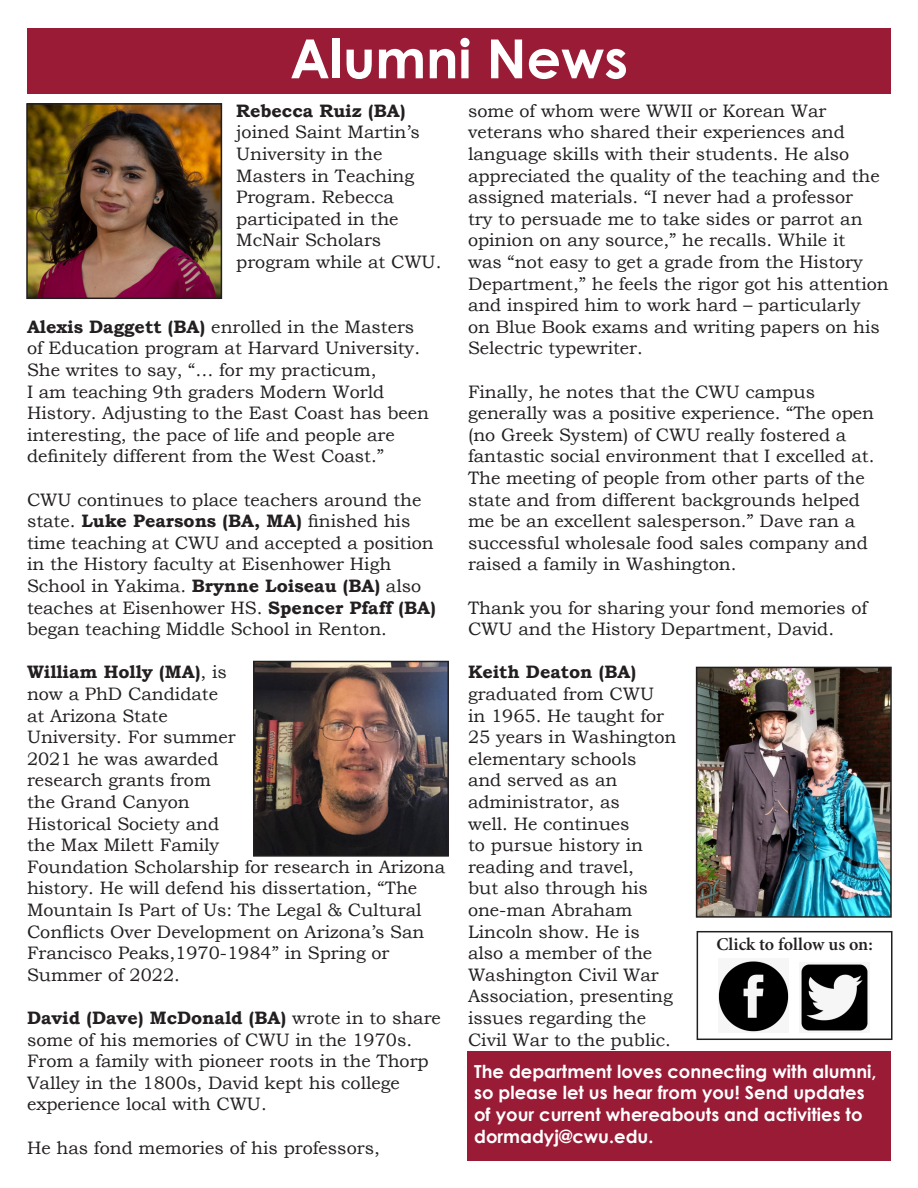
<style>
.page{position:relative;width:918px;height:1188px;background:#fff}
.page>*{position:absolute;margin:0;border:0;box-sizing:border-box;transform-origin:0 0}
.t1{font:700 54px "Century Gothic";color:#fff}
.t2{font:18px/21.6px "Bookman Old Style";color:#231f20}
.t3{font:700 18px/21.6px "Century Gothic";color:#fff}
.t4{font:600 18px "Minion Pro";color:#231f20}
.s1{font-weight:700}
</style>
<div class="page">
<div style="left:27px;top:29px;width:864px;height:65px;background:#991b36"></div>
<img style="left:29px;top:106px;width:190px;height:190px">
<div style="left:26px;top:103px;width:196px;height:196px;border:2px solid #231f20"></div>
<img style="left:256px;top:664px;width:190px;height:190px">
<div style="left:253px;top:661px;width:196px;height:196px;border:2px solid #231f20"></div>
<img style="left:699px;top:670px;width:190px;height:245px">
<div style="left:696px;top:667px;width:196px;height:251px;border:2px solid #231f20"></div>
<div style="left:468px;top:1052px;width:423px;height:109px;background:#991b36"></div>
<div style="left:697px;top:931px;width:195px;height:109px;border:2px solid #231f20"></div>
<img style="left:801px;top:964px;width:67px;height:67px">
<img style="left:718px;top:961px;width:70px;height:71px">
<p class="t1" style="left:290px;top:18px;width:340px">Alumni News</p>
<p class="t2" style="left:236px;top:100px;width:207px"><span class="s1">Rebecca Ruiz (BA) </span>joined Saint Martin’s<br>University in the<br>Masters in Teaching<br>Program. Rebecca participated in the<br>McNair Scholars program while at CWU.</p>
<p class="t2" style="left:468px;top:100px;width:422px">some of whom were WWII or Korean War veterans who shared their experiences and language skills with their students. He also appreciated the quality of the teaching and the assigned materials. “I never had a professor<br>try to persuade me to take sides or parrot an opinion on any source,” he recalls. While it<br>was “not easy to get a grade from the History Department,” he feels the rigor got his attention and inspired him to work hard – particularly<br>on Blue Book exams and writing papers on his Selectric typewriter.</p>
<p class="t2" style="left:468px;top:381px;width:408px">Finally, he notes that the CWU campus generally was a positive experience. “The open (no Greek System) of CWU really fostered a fantastic social environment that I excelled at.<br>The meeting of people from other parts of the state and from different backgrounds helped me be an excellent salesperson.” Dave ran a successful wholesale food sales company and raised a family in Washington.</p>
<p class="t2" style="left:468px;top:597px;width:401px">Thank you for sharing your fond memories of<br>CWU and the History Department, David.</p>
<p class="t2" style="left:468px;top:662px;width:210px"><span class="s1">Keith Deaton (BA) </span>graduated from CWU<br>in 1965. He taught for<br>25 years in Washington elementary schools<br>and served as an administrator, as</p>
<p class="t2" style="left:468px;top:813px;width:206px">well. He continues<br>to pursue history in reading and travel,<br>but also through his one-man Abraham<br>Lincoln show. He is also a member of the<br>Washington Civil War<br>Association, presenting issues regarding the<br>Civil War to the public.</p>
<p class="t3" style="left:474px;top:1060px;width:404px">The department loves connecting with alumni, so please let us hear from you! Send updates of your current whereabouts and activities to dormadyj@cwu.edu.</p>
<p class="t2" style="left:27px;top:316px;width:404px"><span class="s1">Alexis Daggett (BA)</span> enrolled in the Masters of Education program at Harvard University.<br>She writes to say, “… for my practicum,<br>I am teaching 9th graders Modern World History. Adjusting to the East Coast has been interesting, the pace of life and people are definitely different from the West Coast.”</p>
<p class="t2" style="left:27px;top:489px;width:410px">CWU continues to place teachers around the state. <span class="s1">Luke Pearsons (BA, MA)</span> finished his time teaching at CWU and accepted a position in the History faculty at Eisenhower High School in Yakima. <span class="s1">Brynne Loiseau (BA)</span> also teaches at Eisenhower HS. <span class="s1">Spencer Pfaff (BA) </span>began teaching Middle School in Renton.</p>
<p class="t2" style="left:27px;top:662px;width:210px"><span class="s1">William Holly (MA)</span>, is now a PhD Candidate at Arizona State<br>University. For summer<br>2021 he was awarded research grants from the Grand Canyon<br>Historical Society and the Max Milett Family</p>
<p class="t2" style="left:27px;top:856px;width:420px">Foundation Scholarship for research in Arizona history. He will defend his dissertation, “The Mountain Is Part of Us: The Legal &amp; Cultural Conflicts Over Development on Arizona’s San Francisco Peaks,1970-1984” in Spring or Summer of 2022.</p>
<p class="t2" style="left:27px;top:1007px;width:415px"><span class="s1">David (Dave) McDonald (BA)</span> wrote in to share some of his memories of CWU in the 1970s.<br>From a family with pioneer roots in the Thorp Valley in the 1800s, David kept his college experience local with CWU.</p>
<p class="t2" style="left:27px;top:1137px;width:354px">He has fond memories of his professors,</p>
<p class="t4" style="left:716px;top:932px;width:158px">Click to follow us on:</p>
</div>
